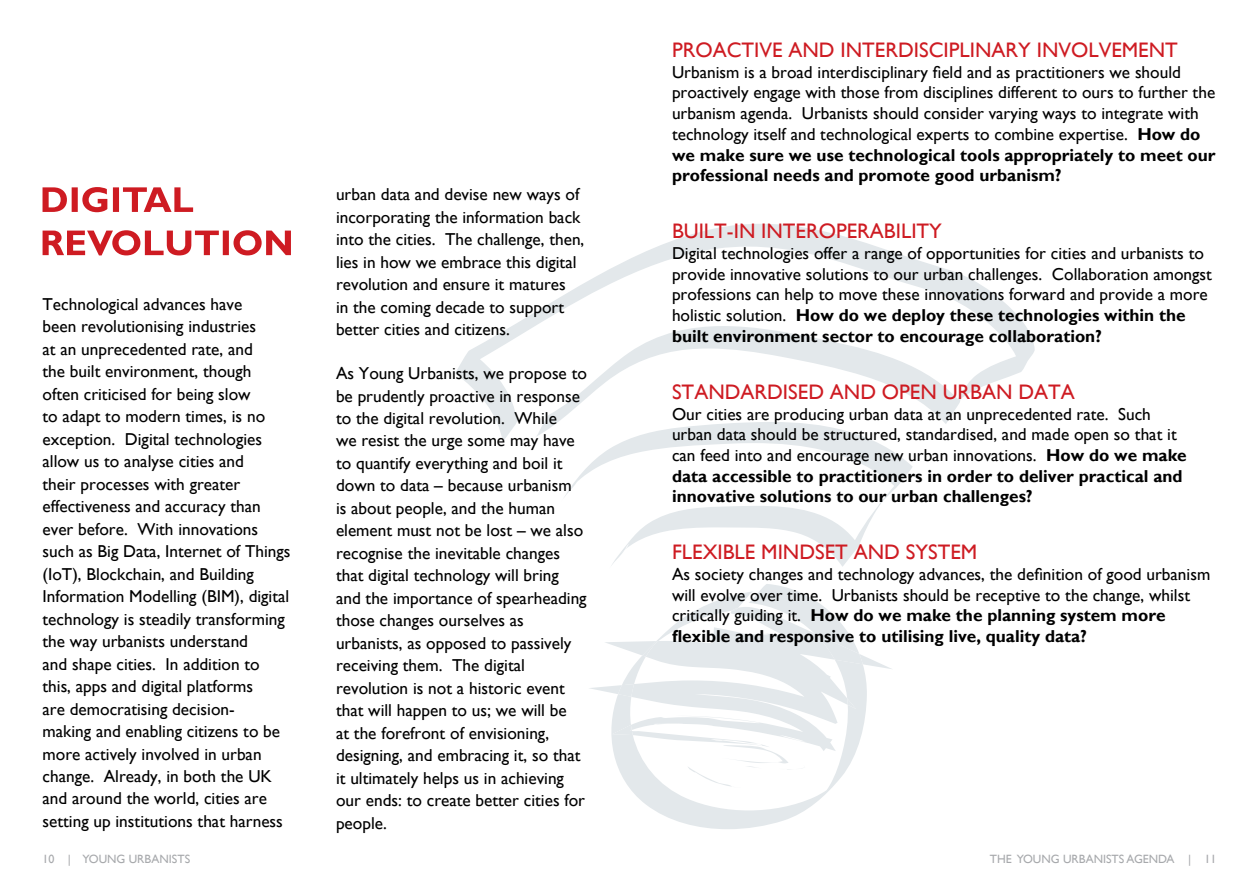
<style>
.page{position:relative;width:1259px;height:893px;background:#fff}
.page>*{position:absolute;margin:0;border:0;box-sizing:border-box;transform-origin:0 0}
.t1{font:21px "Gill Sans";color:#ce1b22}
.t2{font:17.25px/22.5px "Gill Sans";color:#000}
.t3{font:12px "Gill Sans";color:#a7a9ac}
.s1{font-weight:700}
</style>
<div class="page">
<svg style="left:630px;top:584px;width:201px;height:245px"></svg>
<svg style="left:564px;top:443px;width:349px;height:124px"></svg>
<svg style="left:455px;top:224px;width:580px;height:219px"></svg>
<svg style="left:589px;top:607px;width:303px;height:181px"></svg>
<svg style="left:43px;top:230px;width:248px;height:25px"></svg>
<svg style="left:43px;top:187px;width:150px;height:25px"></svg>
<p class="t2" style="left:43px;top:293px;width:249px">Technological advances have<br>been revolutionising industries<br>at an unprecedented rate, and<br>the built environment, though often criticised for being slow<br>to adapt to modern times, is no exception. Digital technologies allow us to analyse cities and<br>their processes with greater effectiveness and accuracy than ever before. With innovations such as Big Data, Internet of Things (IoT), Blockchain, and Building<br>Information Modelling (BIM), digital technology is steadily transforming the way urbanists understand<br>and shape cities. In addition to this, apps and digital platforms<br>are democratising decision-<br>making and enabling citizens to be more actively involved in urban change. Already, in both the UK and around the world, cities are setting up institutions that harness</p>
<p class="t2" style="left:336px;top:184px;width:250px">urban data and devise new ways of incorporating the information back into the cities. The challenge, then, lies in how we embrace this digital revolution and ensure it matures<br>in the coming decade to support better cities and citizens.</p>
<p class="t2" style="left:336px;top:362px;width:252px">As Young Urbanists, we propose to be prudently proactive in response to the digital revolution. While<br>we resist the urge some may have to quantify everything and boil it down to data – because urbanism<br>is about people, and the human element must not be lost – we also recognise the inevitable changes that digital technology will bring and the importance of spearheading those changes ourselves as urbanists, as opposed to passively receiving them. The digital revolution is not a historic event that will happen to us; we will be<br>at the forefront of envisioning, designing, and embracing it, so that it ultimately helps us in achieving our ends: to create better cities for people.</p>
<p class="t1" style="left:672px;top:38px;width:507px">PROACTIVE AND INTERDISCIPLINARY INVOLVEMENT</p>
<p class="t2" style="left:672px;top:62px;width:545px;line-height:20.7px">Urbanism is a broad interdisciplinary field and as practitioners we should proactively engage with those from disciplines different to ours to further the urbanism agenda. Urbanists should consider varying ways to integrate with technology itself and technological experts to combine expertise. <span class="s1">How do we make sure we use technological tools appropriately to meet our professional needs and promote good urbanism?</span></p>
<p class="t1" style="left:672px;top:219px;width:271px">BUILT-IN INTEROPERABILITY</p>
<p class="t2" style="left:672px;top:243px;width:541px;line-height:20.7px">Digital technologies offer a range of opportunities for cities and urbanists to provide innovative solutions to our urban challenges. Collaboration amongst professions can help to move these innovations forward and provide a more holistic solution. <span class="s1">How do we deploy these technologies within the built environment sector to encourage collaboration?</span></p>
<p class="t1" style="left:672px;top:380px;width:404px">STANDARDISED AND OPEN URBAN DATA</p>
<p class="t2" style="left:672px;top:404px;width:516px;line-height:20.7px">Our cities are producing urban data at an unprecedented rate. Such urban data should be structured, standardised, and made open so that it can feed into and encourage new urban innovations. <span class="s1">How do we make data accessible to practitioners in order to deliver practical and innovative solutions to our urban challenges?</span></p>
<p class="t1" style="left:672px;top:540px;width:307px">FLEXIBLE MINDSET AND SYSTEM</p>
<p class="t2" style="left:672px;top:564px;width:540px;line-height:20.7px">As society changes and technology advances, the definition of good urbanism will evolve over time. Urbanists should be receptive to the change, whilst critically guiding it. <span class="s1">How do we make the planning system more flexible and responsive to utilising live, quality data?</span></p>
<p class="t3" style="left:43px;top:852px;width:149px">10 | YOUNG URBANISTS</p>
<p class="t3" style="left:990px;top:852px;width:228px">THE YOUNG URBANISTS AGENDA | 11</p>
</div>
